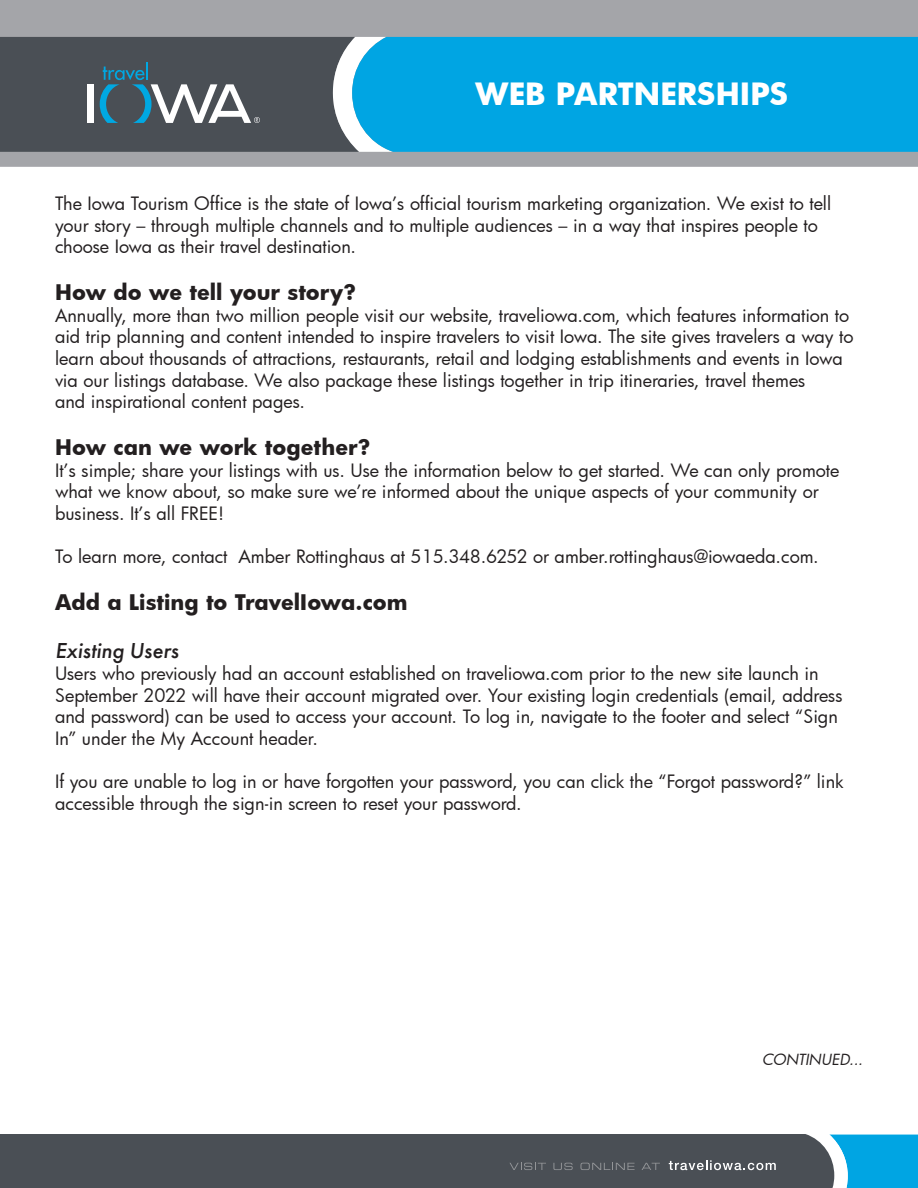
<style>
.page{position:relative;width:918px;height:1188px;background:#fff}
.page>*{position:absolute;margin:0;border:0;box-sizing:border-box;transform-origin:0 0}
.mast_text{font:700 30px "Futura";color:#fff}
.subhead{font:italic 500 22.5px "Futura PT";color:#231f20}
.heading{font:700 21px "Futura";color:#231f20}
.body{font:18px/21.6px "Futura";color:#231f20}
.body-2{font:italic 15px "Futura";color:#231f20}
</style>
<div class="page">
<svg style="left:834px;top:1135px;width:84px;height:53px;background:#1dafe6"></svg>
<div style="left:0;top:1134px;width:834px;height:54px;background:#4a4f55"></div>
<svg style="left:509px;top:1163px;width:37px;height:7px"></svg>
<svg style="left:553px;top:1163px;width:20px;height:7px"></svg>
<svg style="left:580px;top:1163px;width:55px;height:7px"></svg>
<svg style="left:642px;top:1163px;width:18px;height:7px"></svg>
<svg style="left:669px;top:1160px;width:107px;height:10px"></svg>
<div style="left:0;top:0;width:918px;height:167px;background:#a4a5a9"></div>
<div style="left:393px;top:37px;width:525px;height:115px;background:#00a5e3"></div>
<svg style="left:0;top:37px;width:393px;height:115px;background:#546872"></svg>
<p class="mast_text" style="left:475px;top:73px;width:315px">WEB PARTNERSHIPS</p>
<p class="body" style="left:55px;top:192px;width:778px">The Iowa Tourism Office is the state of Iowa’s official tourism marketing organization. We exist to tell</p>
<p class="body" style="left:55px;top:214px;width:764px">your story – through multiple channels and to multiple audiences – in a way that inspires people to</p>
<p class="body" style="left:55px;top:236px;width:302px">choose Iowa as their travel destination.</p>
<p class="heading" style="left:55px;top:278px;width:302px">How do we tell your story?</p>
<p class="body" style="left:55px;top:304px;width:796px">Annually, more than two million people visit our website, traveliowa.com, which features information to</p>
<p class="body" style="left:55px;top:326px;width:800px">aid trip planning and content intended to inspire travelers to visit Iowa. The site gives travelers a way to</p>
<p class="body" style="left:55px;top:347px;width:789px">learn about thousands of attractions, restaurants, retail and lodging establishments and events in Iowa</p>
<p class="body" style="left:55px;top:369px;width:752px">via our listings database. We also package these listings together in trip itineraries, travel themes</p>
<p class="body" style="left:55px;top:390px;width:252px">and inspirational content pages.</p>
<p class="heading" style="left:55px;top:432px;width:317px">How can we work together?</p>
<p class="body" style="left:55px;top:459px;width:786px">It’s simple; share your listings with us. Use the information below to get started. We can only promote</p>
<p class="body" style="left:55px;top:480px;width:765px">what we know about, so make sure we’re informed about the unique aspects of your community or</p>
<p class="body" style="left:55px;top:502px;width:171px">business. It’s all FREE!</p>
<p class="body" style="left:55px;top:545px;width:765px">To learn more, contact Amber Rottinghaus at 515.348.6252 or amber.rottinghaus@iowaeda.com.</p>
<p class="heading" style="left:55px;top:587px;width:354px">Add a Listing to TravelIowa.com</p>
<p class="subhead" style="left:55px;top:637px;width:125px">Existing Users</p>
<p class="body" style="left:55px;top:662px;width:789px">Users who previously had an account established on traveliowa.com prior to the new site launch in September 2022 will have their account migrated over. Your existing login credentials (email, address and password) can be used to access your account. To log in, navigate to the footer and select “Sign In” under the My Account header.</p>
<p class="body" style="left:55px;top:770px;width:790px">If you are unable to log in or have forgotten your password, you can click the “Forgot password?” link accessible through the sign-in screen to reset your password.</p>
<p class="body-2" style="left:762px;top:1050px;width:102px">CONTINUED...</p>
</div>
